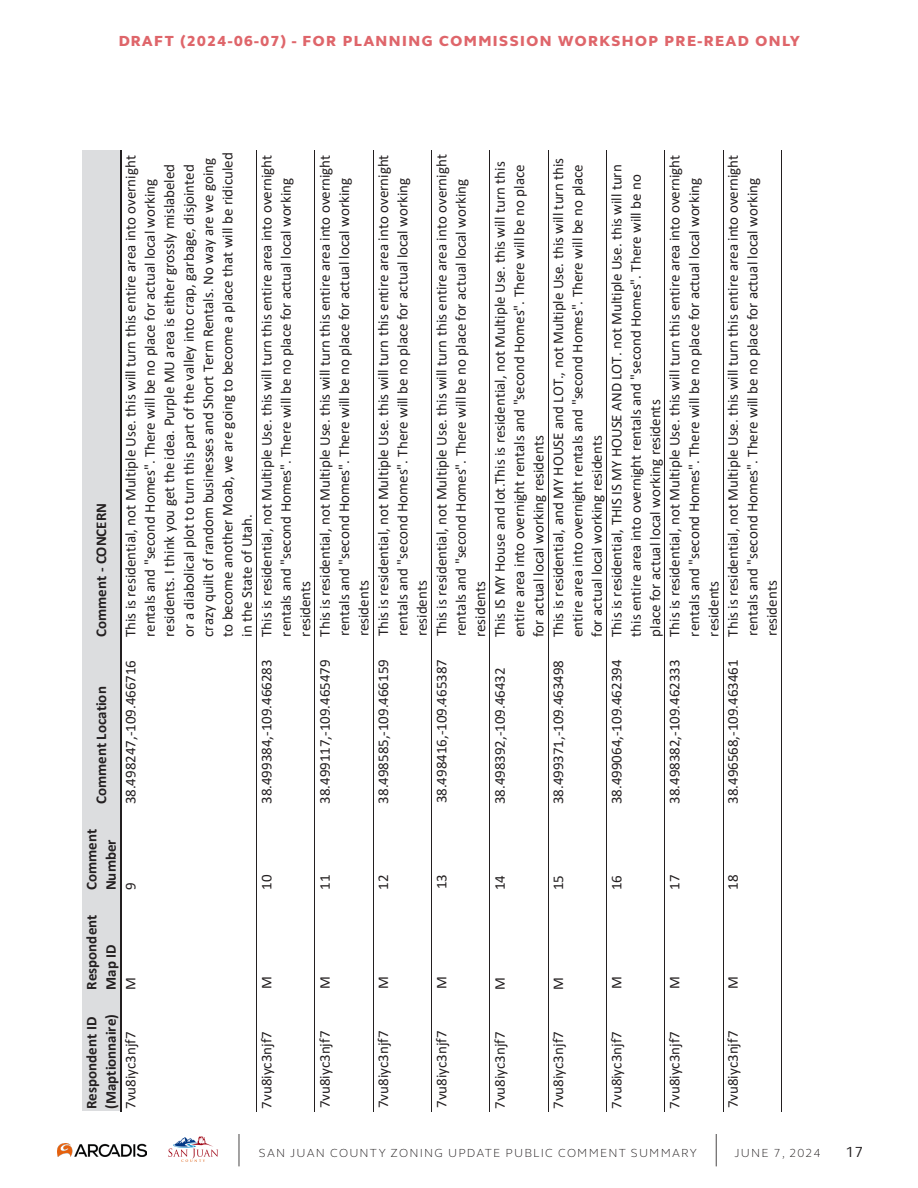
<style>
.page{position:relative;width:918px;height:1188px;background:#fff}
.page>*{position:absolute;margin:0;border:0;box-sizing:border-box;transform-origin:0 0}
.t1{font:15px/19.5px "Calibri";color:#231f20}
.t2{font:700 15px/19.5px "Calibri";letter-spacing:.005em;color:#231f20}
.t3{font:800 15px "FS Elliot Pro";letter-spacing:.1em;color:#d1232a}
.t4{font:15px "FS Elliot Pro";color:#231f20}
.t5{font:300 12px "FS Elliot Pro";letter-spacing:.1em;color:#231f20}
</style>
<div class="page">
<div style="left:82px;top:150px;width:39px;height:961px;background:#dcdddf"></div>
<hr style="left:120px;top:150px;width:1px;height:962px;background:#231f20">
<hr style="left:256px;top:150px;width:1px;height:962px;background:#231f20">
<hr style="left:315px;top:150px;width:1px;height:962px;background:#231f20">
<hr style="left:373px;top:150px;width:1px;height:962px;background:#231f20">
<hr style="left:431px;top:150px;width:1px;height:962px;background:#231f20">
<hr style="left:490px;top:150px;width:1px;height:962px;background:#231f20">
<hr style="left:548px;top:150px;width:1px;height:962px;background:#231f20">
<hr style="left:606px;top:150px;width:1px;height:962px;background:#231f20">
<hr style="left:665px;top:150px;width:1px;height:962px;background:#231f20">
<hr style="left:723px;top:150px;width:1px;height:962px;background:#231f20">
<hr style="left:781px;top:150px;width:1px;height:962px;background:#231f20">
<img style="left:57px;top:1143px;width:89px;height:14px">
<hr style="left:239px;top:1134px;width:1px;height:32px;background:#494646">
<hr style="left:716px;top:1134px;width:1px;height:32px;background:#494646">
<img style="left:168px;top:1137px;width:50px;height:25px">
<p class="t3" style="left:118px;top:31px;width:683px">DRAFT (2024-06-07) - FOR PLANNING COMMISSION WORKSHOP PRE-READ ONLY</p>
<p class="t2" style="left:91px;top:637px;width:135px;rotate:-90deg">Comment ‐ CONCERN</p>
<p class="t2" style="left:91px;top:804px;width:119px;rotate:-90deg">Comment Location</p>
<p class="t1" style="left:120px;top:637px;width:486px;rotate:-90deg">This is residential, not Multiple Use. this will turn this entire area into overnight rentals and "second Homes". There will be no place for actual local working residents. I think you get the idea. Purple MU area is either grossly mislabeled or a diabolical plot to turn this part of the valley into crap, garbage, disjointed crazy quilt of random businesses and Short Term Rentals. No way are we going to become another Moab, we are going to become a place that will be ridiculed in the State of Utah.</p>
<p class="t1" style="left:120px;top:804px;width:146px;rotate:-90deg">38.498247,‐109.466716</p>
<p class="t1" style="left:256px;top:637px;width:483px;rotate:-90deg">This is residential, not Multiple Use. this will turn this entire area into overnight rentals and "second Homes". There will be no place for actual local working residents</p>
<p class="t1" style="left:315px;top:637px;width:483px;rotate:-90deg">This is residential, not Multiple Use. this will turn this entire area into overnight rentals and "second Homes". There will be no place for actual local working residents</p>
<p class="t1" style="left:373px;top:636px;width:483px;rotate:-90deg">This is residential, not Multiple Use. this will turn this entire area into overnight rentals and "second Homes". There will be no place for actual local working residents</p>
<p class="t1" style="left:431px;top:637px;width:484px;rotate:-90deg">This is residential, not Multiple Use. this will turn this entire area into overnight rentals and "second Homes". There will be no place for actual local working residents</p>
<p class="t1" style="left:256px;top:804px;width:146px;rotate:-90deg">38.499384,‐109.466283</p>
<p class="t1" style="left:315px;top:804px;width:146px;rotate:-90deg">38.499117,‐109.465479</p>
<p class="t1" style="left:373px;top:804px;width:146px;rotate:-90deg">38.498585,‐109.466159</p>
<p class="t1" style="left:431px;top:803px;width:146px;rotate:-90deg">38.498416,‐109.465387</p>
<p class="t1" style="left:665px;top:637px;width:483px;rotate:-90deg">This is residential, not Multiple Use. this will turn this entire area into overnight rentals and "second Homes". There will be no place for actual local working residents</p>
<p class="t1" style="left:548px;top:637px;width:481px;rotate:-90deg">This is residential, and MY HOUSE and LOT., not Multiple Use. this will turn this entire area into overnight rentals and "second Homes". There will be no place for actual local working residents</p>
<p class="t1" style="left:490px;top:637px;width:477px;rotate:-90deg">This IS MY House and lot.This is residential, not Multiple Use. this will turn this entire area into overnight rentals and "second Homes". There will be no place for actual local working residents</p>
<p class="t1" style="left:606px;top:637px;width:474px;rotate:-90deg">This is residential, THIS IS MY HOUSE AND LOT. not Multiple Use. this will turn this entire area into overnight rentals and "second Homes". There will be no place for actual local working residents</p>
<p class="t1" style="left:490px;top:804px;width:138px;rotate:-90deg">38.498392,‐109.46432</p>
<p class="t1" style="left:548px;top:804px;width:146px;rotate:-90deg">38.499371,‐109.463498</p>
<p class="t1" style="left:606px;top:804px;width:146px;rotate:-90deg">38.499064,‐109.462394</p>
<p class="t1" style="left:665px;top:804px;width:146px;rotate:-90deg">38.498382,‐109.462333</p>
<p class="t1" style="left:723px;top:637px;width:483px;rotate:-90deg">This is residential, not Multiple Use. this will turn this entire area into overnight rentals and "second Homes". There will be no place for actual local working residents</p>
<p class="t1" style="left:723px;top:804px;width:146px;rotate:-90deg">38.496568,‐109.463461</p>
<p class="t2" style="left:82px;top:890px;width:63px;rotate:-90deg">Comment<br>Number</p>
<p class="t1" style="left:120px;top:890px;width:9px;rotate:-90deg">9</p>
<p class="t2" style="left:82px;top:990px;width:77px;rotate:-90deg">Respondent<br>Map ID</p>
<p class="t1" style="left:120px;top:990px;width:14px;rotate:-90deg">M</p>
<p class="t2" style="left:82px;top:1109px;width:97px;rotate:-90deg">Respondent ID (Maptionnaire)</p>
<p class="t1" style="left:120px;top:1109px;width:79px;rotate:-90deg">7vu8iyc3njf7</p>
<p class="t1" style="left:256px;top:890px;width:17px;rotate:-90deg">10</p>
<p class="t1" style="left:315px;top:890px;width:17px;rotate:-90deg">11</p>
<p class="t1" style="left:373px;top:890px;width:17px;rotate:-90deg">12</p>
<p class="t1" style="left:431px;top:889px;width:17px;rotate:-90deg">13</p>
<p class="t1" style="left:490px;top:890px;width:17px;rotate:-90deg">14</p>
<p class="t1" style="left:548px;top:890px;width:17px;rotate:-90deg">15</p>
<p class="t1" style="left:606px;top:890px;width:17px;rotate:-90deg">16</p>
<p class="t1" style="left:665px;top:890px;width:17px;rotate:-90deg">17</p>
<p class="t1" style="left:723px;top:890px;width:17px;rotate:-90deg">18</p>
<p class="t1" style="left:256px;top:989px;width:14px;rotate:-90deg">M</p>
<p class="t1" style="left:315px;top:989px;width:14px;rotate:-90deg">M</p>
<p class="t1" style="left:373px;top:989px;width:14px;rotate:-90deg">M</p>
<p class="t1" style="left:431px;top:989px;width:14px;rotate:-90deg">M</p>
<p class="t1" style="left:490px;top:990px;width:14px;rotate:-90deg">M</p>
<p class="t1" style="left:548px;top:990px;width:14px;rotate:-90deg">M</p>
<p class="t1" style="left:606px;top:989px;width:14px;rotate:-90deg">M</p>
<p class="t1" style="left:665px;top:989px;width:14px;rotate:-90deg">M</p>
<p class="t1" style="left:723px;top:989px;width:14px;rotate:-90deg">M</p>
<p class="t1" style="left:256px;top:1109px;width:79px;rotate:-90deg">7vu8iyc3njf7</p>
<p class="t1" style="left:315px;top:1108px;width:79px;rotate:-90deg">7vu8iyc3njf7</p>
<p class="t1" style="left:373px;top:1108px;width:79px;rotate:-90deg">7vu8iyc3njf7</p>
<p class="t1" style="left:431px;top:1108px;width:79px;rotate:-90deg">7vu8iyc3njf7</p>
<p class="t1" style="left:490px;top:1109px;width:79px;rotate:-90deg">7vu8iyc3njf7</p>
<p class="t1" style="left:548px;top:1109px;width:79px;rotate:-90deg">7vu8iyc3njf7</p>
<p class="t1" style="left:606px;top:1109px;width:79px;rotate:-90deg">7vu8iyc3njf7</p>
<p class="t1" style="left:665px;top:1109px;width:79px;rotate:-90deg">7vu8iyc3njf7</p>
<p class="t1" style="left:723px;top:1108px;width:79px;rotate:-90deg">7vu8iyc3njf7</p>
<p class="t5" style="left:259px;top:1145px;width:439px">SAN JUAN COUNTY ZONING UPDATE PUBLIC COMMENT SUMMARY</p>
<p class="t5" style="left:734px;top:1145px;width:88px">JUNE 7, 2024</p>
<p class="t4" style="left:845px;top:1142px;width:20px">17</p>
</div>
